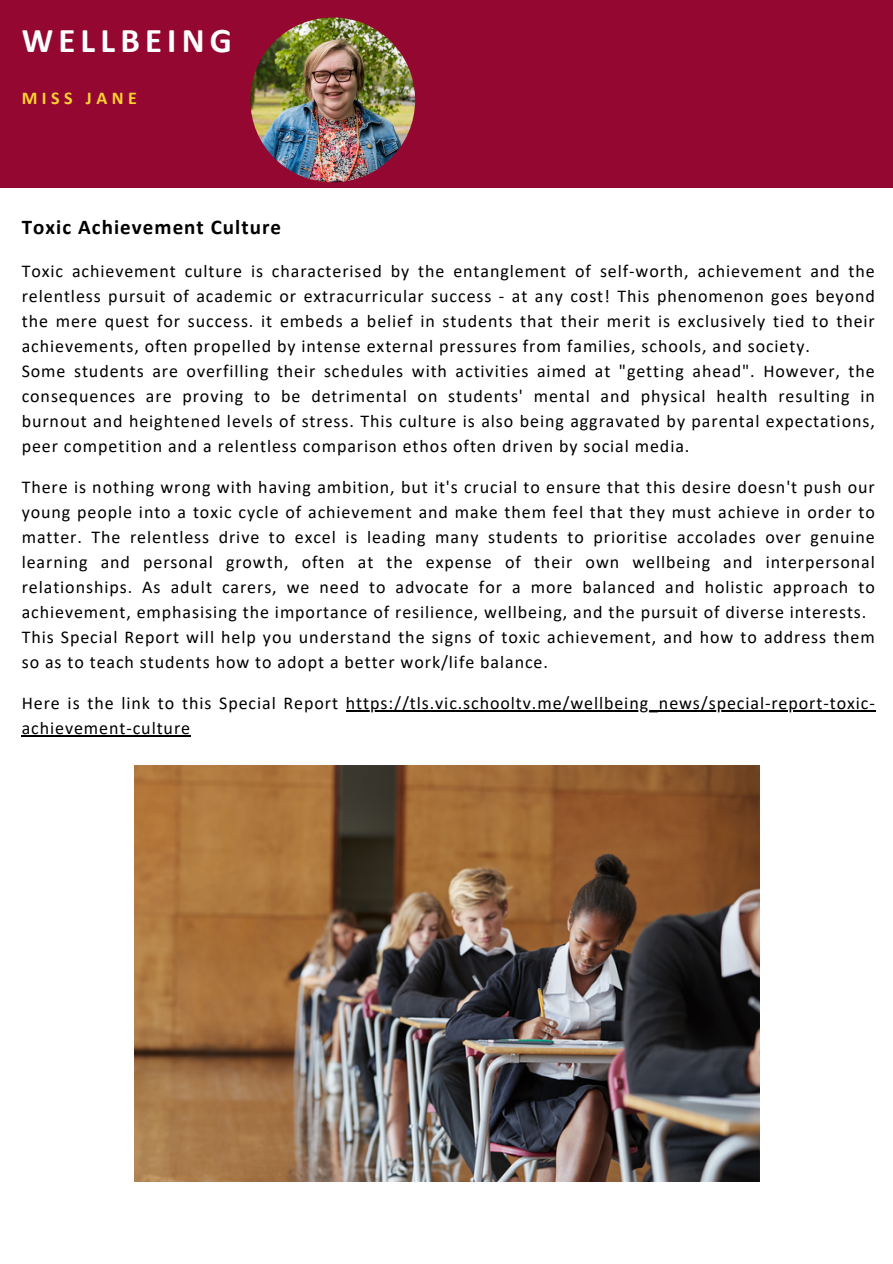
<style>
.page{position:relative;width:893px;height:1264px;background:#fff}
.page>*{position:absolute;margin:0;border:0;box-sizing:border-box;transform-origin:0 0}
.t1{font:700 34.8px "Calibri";letter-spacing:.15em;color:#fff}
.t2{font:700 21px "Calibri";letter-spacing:.05em;color:#000}
.t3{font:18px/25px "Calibri";letter-spacing:.05em;color:#000;text-align:justify}
.t4{font:700 18px "Calibri";letter-spacing:.25em;color:#ffd334}
</style>
<div class="page">
<div style="left:0;top:0;width:892px;height:187px;background:#940730"></div>
<img style="left:250px;top:17px;width:165px;height:165px;border-radius:50%">
<hr style="left:346px;top:710px;width:529px;height:1px;background:#000">
<hr style="left:22px;top:735px;width:169px;height:1px;background:#000">
<img style="left:134px;top:765px;width:625px;height:416px">
<p class="t1" style="left:22px;top:26px;width:212px">WELLBEING</p>
<p class="t4" style="left:22px;top:91px;width:117px">MISS JANE</p>
<h1 class="t2" style="left:22px;top:218px;width:261px">Toxic Achievement Culture</h1>
<h3 class="t3" style="left:22px;top:260px;width:854px">Toxic achievement culture is characterised by the entanglement of self-worth, achievement and the relentless pursuit of academic or extracurricular success - at any cost! This phenomenon goes beyond the mere quest for success. it embeds a belief in students that their merit is exclusively tied to their achievements, often propelled by intense external pressures from families, schools, and society.</h3>
<h2 class="t3" style="left:22px;top:360px;width:854px">Some students are overfilling their schedules with activities aimed at "getting ahead". However, the consequences are proving to be detrimental on students' mental and physical health resulting in burnout and heightened levels of stress. This culture is also being aggravated by parental expectations, peer competition and a relentless comparison ethos often driven by social media.</h2>
<p class="t3" style="left:22px;top:476px;width:854px">There is nothing wrong with having ambition, but it's crucial to ensure that this desire doesn't push our young people into a toxic cycle of achievement and make them feel that they must achieve in order to matter. The relentless drive to excel is leading many students to prioritise accolades over genuine learning and personal growth, often at the expense of their own wellbeing and interpersonal relationships. As adult carers, we need to advocate for a more balanced and holistic approach to achievement, emphasising the importance of resilience, wellbeing, and the pursuit of diverse interests.</p>
<p class="t3" style="left:22px;top:626px;width:854px">This Special Report will help you understand the signs of toxic achievement, and how to address them so as to teach students how to adopt a better work/life balance.</p>
<p class="t3" style="left:22px;top:692px;width:854px">Here is the link to this Special Report https://tls.vic.schooltv.me/wellbeing_news/special-report-toxic-</p>
<p class="t3" style="left:22px;top:717px;width:170px">achievement-culture</p>
</div>
